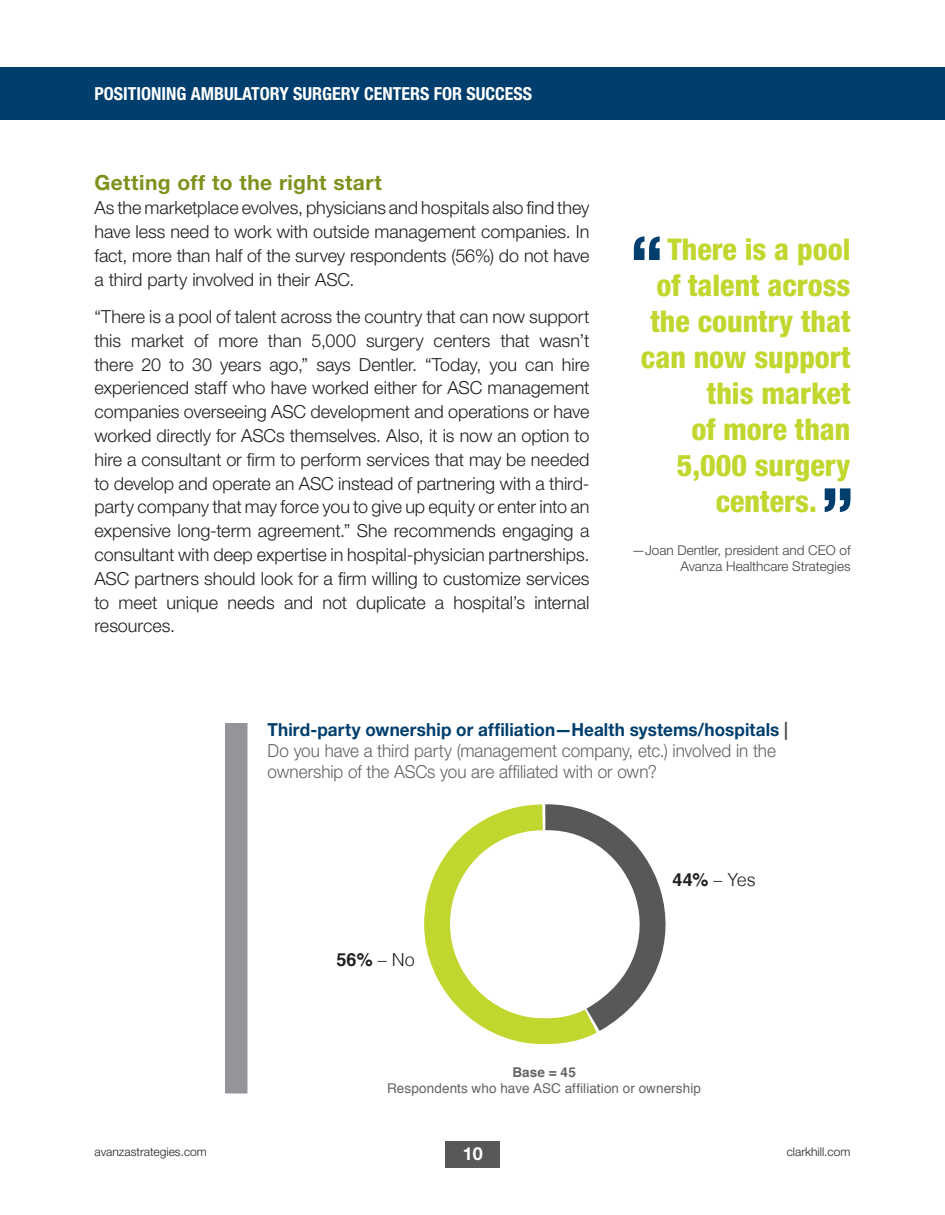
<style>
.page{position:relative;width:945px;height:1215px;background:#fff}
.page>*{position:absolute;margin:0;border:0;box-sizing:border-box;transform-origin:0 0}
.t1{font:800 condensed 30px "Helvetica Neue LT Std";color:#c1d72f}
.t2{font:700 21px "Helvetica Neue LT Std";letter-spacing:.015em;color:#7e911c}
.t3{font:300 18px/23.9px "Helvetica Neue LT Std";color:#231f20;text-align:justify}
.t4{font:300 18px/21px "Helvetica Neue LT Std";color:#636366;scale:.95 1}
.t5{font:700 condensed 18px "Helvetica Neue LT Std";color:#fff}
.t6{font:300 18px "Helvetica";color:#231f20}
.t7{font:700 18px "Helvetica";color:#231f20}
.t8{font:700 18px "Helvetica Neue LT Std";color:#fff}
.t9{font:300 13.5px/16.2px "Helvetica Neue LT Std";color:#404041;text-align:right}
.t10{font:13.5px/16.5px "Helvetica";letter-spacing:.005em;color:#636366;text-align:center}
.t11{font:300 12px "Helvetica Neue LT Std";color:#231f20}
.s1{font-weight:700;color:#003e6d}
.s2{font-weight:700;color:#4b4c4d}
.s3{font-weight:300}
.s4{font-weight:700}
</style>
<div class="page">
<div style="left:446px;top:1141px;width:54px;height:26px;background:#57585a"></div>
<div style="left:0;top:68px;width:945px;height:52px;background:#003e6d"></div>
<svg style="left:424px;top:807px;width:95px;height:235px"></svg>
<svg style="left:519px;top:804px;width:147px;height:241px"></svg>
<div style="left:225px;top:723px;width:23px;height:371px;background:#939598"></div>
<svg style="left:634px;top:236px;width:26px;height:24px"></svg>
<svg style="left:825px;top:488px;width:25px;height:24px"></svg>
<p class="t5" style="left:94px;top:83px;width:439px">POSITIONING AMBULATORY SURGERY CENTERS FOR SUCCESS</p>
<p class="t2" style="left:94px;top:170px;width:289px">Getting off to the right start</p>
<p class="t3" style="left:94px;top:196px;width:497px">As the marketplace evolves, physicians and hospitals also find they have less need to work with outside management companies. In fact, more than half of the survey respondents (56%) do not have a third party involved in their ASC.</p>
<p class="t3" style="left:94px;top:304px;width:497px">“There is a pool of talent across the country that can now support this market of more than 5,000 surgery centers that wasn’t there 20 to 30 years ago,” says Dentler. “Today, you can hire experienced staff who have worked either for ASC management companies overseeing ASC development and operations or have worked directly for ASCs themselves. Also, it is now an option to hire a consultant or firm to perform services that may be needed to develop and operate an ASC instead of partnering with a third&shy;party company that may force you to give up equity or enter into an expensive long-term agreement.” She recommends engaging a consultant with deep expertise in hospital-physician partnerships.<br>ASC partners should look for a firm willing to customize services to meet unique needs and not duplicate a hospital’s internal resources.</p>
<p class="t1" style="left:667px;top:231px;width:185px">There is a pool</p>
<p class="t1" style="left:656px;top:267px;width:196px">of talent across</p>
<p class="t1" style="left:650px;top:303px;width:202px">the country that</p>
<p class="t1" style="left:641px;top:339px;width:211px">can now support</p>
<p class="t1" style="left:707px;top:375px;width:145px">this market</p>
<p class="t1" style="left:691px;top:411px;width:161px">of more than</p>
<p class="t1" style="left:677px;top:447px;width:175px">5,000 surgery</p>
<p class="t1" style="left:716px;top:483px;width:103px">centers.</p>
<p class="t9" style="left:632px;top:542px;width:220px">—Joan Dentler, president and CEO of<br>Avanza Healthcare Strategies</p>
<p class="t4" style="left:268px;top:719px;width:549px"><span class="s1">Third-party ownership or affiliation—Health systems/hospitals</span> <span class="s2">|<br></span>Do you have a third party (management company, etc.) involved in the ownership of the ASCs you are affiliated with or own?</p>
<p class="t7" style="left:336px;top:945px;width:80px">56% <span class="s3">– No</span></p>
<p class="t6" style="left:673px;top:865px;width:85px"><span class="s4">44%</span> – Yes</p>
<p class="t10" style="left:387px;top:1064px;width:315px"><span class="s4">Base = 45<br></span>Respondents who have ASC affiliation or ownership</p>
<p class="t11" style="left:94px;top:1144px;width:114px">avanzastrategies.com</p>
<p class="t8" style="left:463px;top:1143px;width:22px">10</p>
<p class="t11" style="left:787px;top:1144px;width:65px">clarkhill.com</p>
</div>
